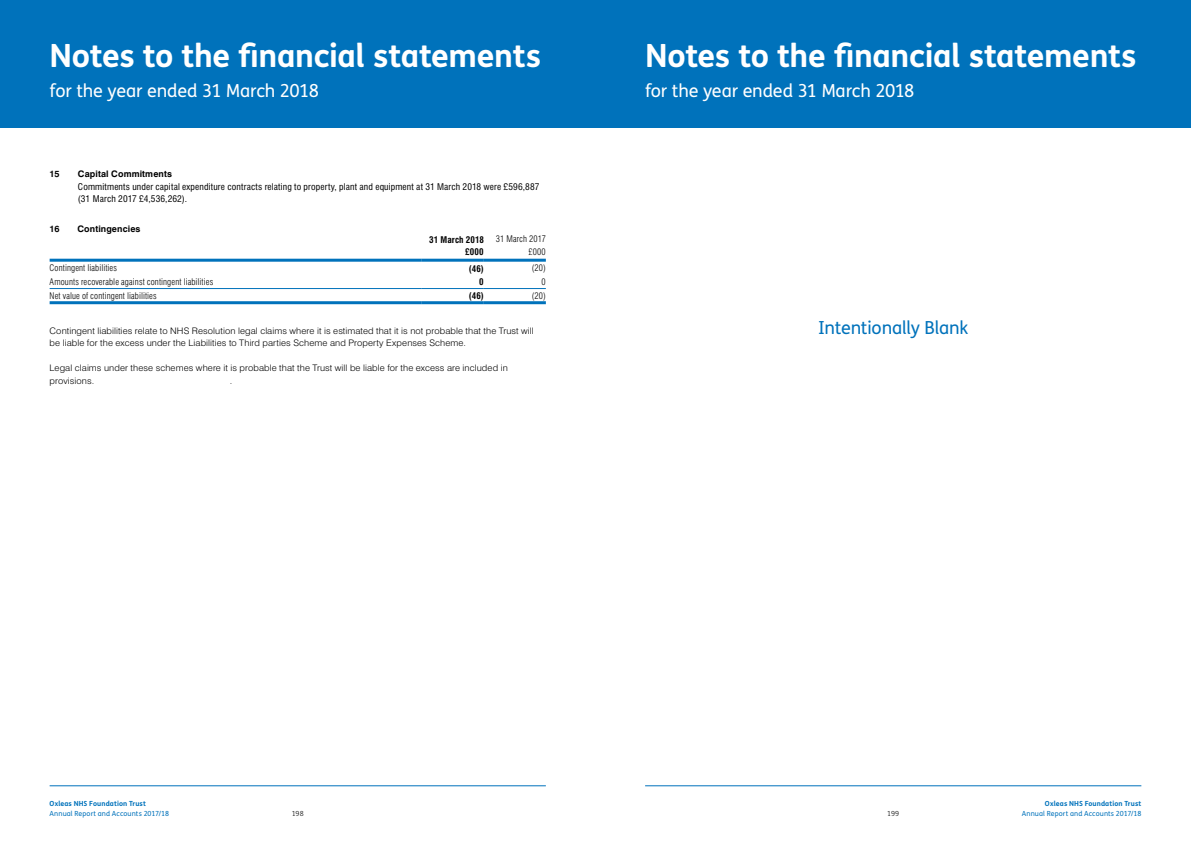
<style>
.page{position:relative;width:1191px;height:842px;background:#fff}
.page>*{position:absolute;margin:0;border:0;box-sizing:border-box;transform-origin:0 0}
.t1{font:700 32px "FS Me Pro";letter-spacing:-.015em;color:#fff}
.t2{font:18px "FS Me Pro";letter-spacing:-.01em;color:#fff}
.t3{font:18px "FS Me Pro";letter-spacing:-.01em;color:#0072bb}
.t4{font:300 9px/12.5px "Swiss 721 BT";letter-spacing:.01em;color:#000;scale:1.05 1}
.t5{font:condensed 9px/12.5px "Swiss 721 BT";letter-spacing:.015em;color:#000;scale:1.05 1}
.t6{font:300 condensed 9px/12.5px "Swiss 721 BT";letter-spacing:.015em;color:#000;text-align:right}
.t7{font:700 9px "Swiss 721 BT";letter-spacing:.01em;color:#000}
.t8{font:700 condensed 9px/12.5px "Swiss 721 BT";letter-spacing:.015em;color:#000;text-align:right}
.t9{font:7px "FS Me Pro";letter-spacing:.015em;color:#0072bb}
.t10{font:700 7px "FS Me Pro";letter-spacing:.015em;color:#0072bb}
.t11{font:300 7px "FS Me Pro";letter-spacing:-.015em;color:#000}
</style>
<div class="page">
<hr style="left:50px;top:786px;width:496px;height:1px;background:#0072bb">
<hr style="left:645px;top:786px;width:496px;height:1px;background:#0072bb">
<div style="left:0;top:0;width:604px;height:128px;background:#0072bb"></div>
<div style="left:587px;top:0;width:604px;height:128px;background:#0072bb"></div>
<hr style="left:50px;top:301px;width:372px;height:3px;background:#0072bb">
<hr style="left:422px;top:301px;width:62px;height:3px;background:#0072bb">
<hr style="left:484px;top:301px;width:62px;height:3px;background:#0072bb">
<hr style="left:50px;top:288px;width:372px;height:1px;background:#0072bb">
<hr style="left:422px;top:288px;width:62px;height:1px;background:#0072bb">
<hr style="left:484px;top:288px;width:62px;height:1px;background:#0072bb">
<hr style="left:50px;top:259px;width:372px;height:3px;background:#0072bb">
<hr style="left:422px;top:259px;width:62px;height:3px;background:#0072bb">
<hr style="left:484px;top:259px;width:62px;height:3px;background:#0072bb">
<h1 class="t1" style="left:50px;top:30px;width:493px">Notes to the financial statements</h1>
<h2 class="t2" style="left:50px;top:78px;width:271px">for the year ended 31 March 2018</h2>
<p class="t7" style="left:50px;top:169px;width:11px">15</p>
<p class="t7" style="left:78px;top:169px;width:96px">Capital Commitments</p>
<p class="t5" style="left:78px;top:180px;width:441px">Commitments under capital expenditure contracts relating to property, plant and equipment at 31 March 2018 were £596,887 (31 March 2017 £4,536,262).</p>
<p class="t7" style="left:50px;top:223px;width:11px">16</p>
<p class="t7" style="left:77px;top:223px;width:65px">Contingencies</p>
<p class="t8" style="left:429px;top:233px;width:56px">31 March 2018 £000</p>
<p class="t6" style="left:496px;top:233px;width:51px">31 March 2017 £000</p>
<p class="t6" style="left:50px;top:262px;width:69px">Contingent liabilities</p>
<p class="t8" style="left:469px;top:262px;width:16px">(46)</p>
<p class="t6" style="left:532px;top:262px;width:15px">(20)</p>
<p class="t6" style="left:50px;top:275px;width:165px">Amounts recoverable against contingent liabilities</p>
<p class="t8" style="left:479px;top:275px;width:6px">0</p>
<p class="t6" style="left:541px;top:275px;width:6px">0</p>
<p class="t6" style="left:50px;top:289px;width:109px">Net value of contingent liabilities</p>
<p class="t8" style="left:469px;top:289px;width:16px">(46)</p>
<p class="t6" style="left:532px;top:289px;width:15px">(20)</p>
<p class="t4" style="left:50px;top:324px;width:462px">Contingent liabilities relate to NHS Resolution legal claims where it is estimated that it is not probable that the Trust will be liable for the excess under the Liabilities to Third parties Scheme and Property Expenses Scheme.</p>
<p class="t4" style="left:50px;top:362px;width:438px">Legal claims under these schemes where it is probable that the Trust will be liable for the excess are included in provisions.</p>
<p class="t4" style="left:230px;top:374px;width:4px">.</p>
<h1 class="t1" style="left:645px;top:30px;width:493px">Notes to the financial statements</h1>
<h2 class="t2" style="left:645px;top:78px;width:271px">for the year ended 31 March 2018</h2>
<h2 class="t3" style="left:818px;top:315px;width:152px">Intentionally Blank</h2>
<p class="t10" style="left:50px;top:798px;width:98px">Oxleas NHS Foundation Trust</p>
<p class="t9" style="left:50px;top:809px;width:121px">Annual Report and Accounts 2017/18</p>
<p class="t10" style="left:1045px;top:798px;width:98px">Oxleas NHS Foundation Trust</p>
<p class="t11" style="left:292px;top:809px;width:13px">198</p>
<p class="t11" style="left:887px;top:809px;width:13px">199</p>
<p class="t9" style="left:1022px;top:809px;width:121px">Annual Report and Accounts 2017/18</p>
</div>
